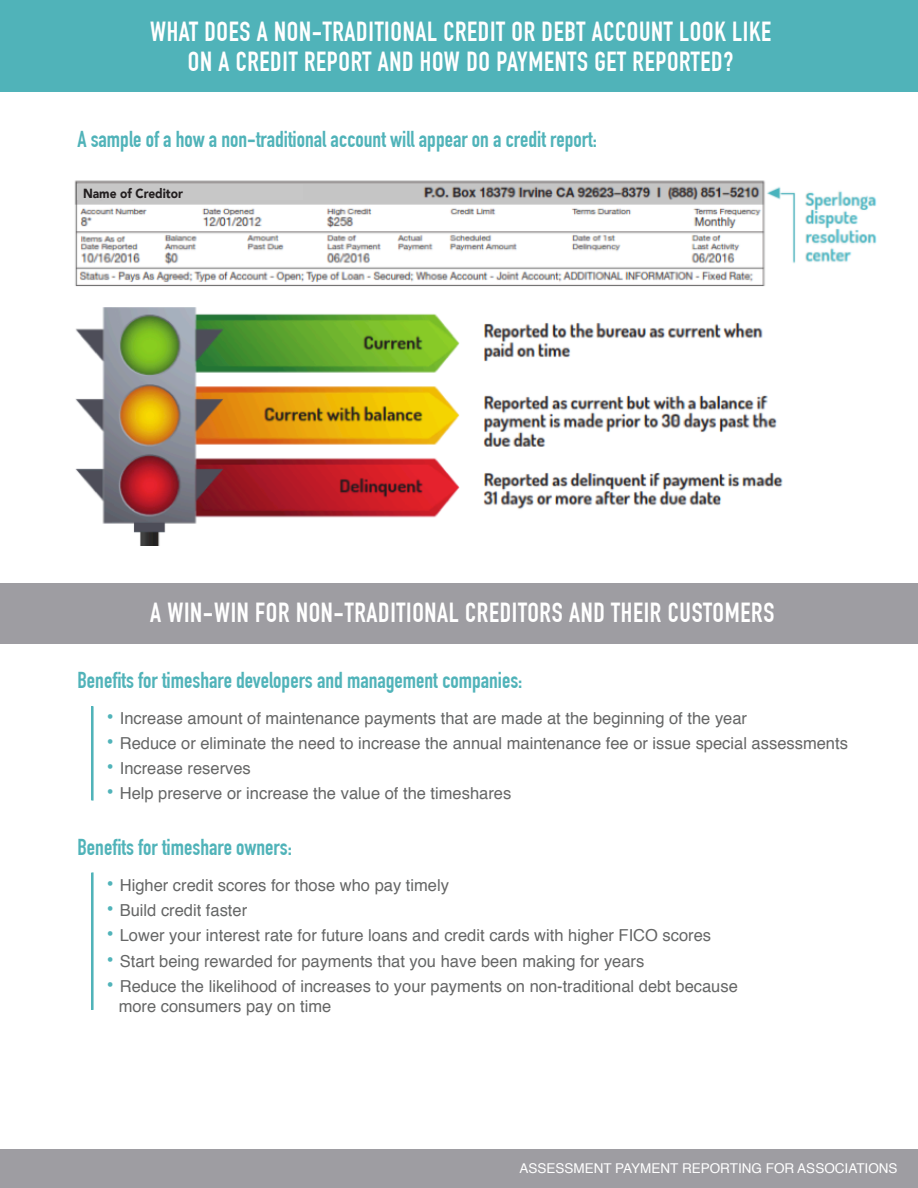
<style>
.page{position:relative;width:918px;height:1188px;background:#fff}
.page>*{position:absolute;margin:0;border:0;box-sizing:border-box;transform-origin:0 0}
.t1{font:700 27px/30px "DIN Condensed";letter-spacing:.025em;color:#fff;text-align:center}
.t2{font:700 22.5px "DIN Condensed";color:#50b3b9}
.t3{font:16.5px/19.8px "Helvetica";color:#656666}
.t4{font:13.5px "Helvetica";color:#fff}
.t5{font:900 13.2px "Avenir";color:#231f20;scale:.91 1}
.s1{font-size:21px;color:#50b3b9}
</style>
<div class="page">
<div style="left:0;top:0;width:918px;height:92px;background:#50b3b9"></div>
<img style="left:74px;top:180px;width:803px;height:366px">
<div style="left:0;top:583px;width:918px;height:61px;background:#9e9da2"></div>
<div style="left:91px;top:706px;width:3px;height:95px;border:1px solid #50b3b9"></div>
<div style="left:91px;top:872px;width:3px;height:138px;border:1px solid #50b3b9"></div>
<div style="left:0;top:1150px;width:918px;height:38px;background:#9e9da2"></div>
<div style="left:77px;top:184px;width:226px;height:16px;background:#c7c7c7"></div>
<p class="t1" style="left:150px;top:16px;width:623px">WHAT DOES A NON-TRADITIONAL CREDIT OR DEBT ACCOUNT LOOK LIKE<br>ON A CREDIT REPORT AND HOW DO PAYMENTS GET REPORTED?</p>
<p class="t2" style="left:77px;top:126px;width:521px">A sample of a how a non-traditional account will appear on a credit report:</p>
<p class="t5" style="left:83px;top:182px;width:111px">Name of Creditor</p>
<p class="t1" style="left:150px;top:598px;width:626px">A WIN-WIN FOR NON-TRADITIONAL CREDITORS AND THEIR CUSTOMERS</p>
<p class="t2" style="left:77px;top:667px;width:447px">Benefits for timeshare developers and management companies:</p>
<p class="t3" style="left:107px;top:708px;width:642px"><span class="s1">•</span> Increase amount of maintenance payments that are made at the beginning of the year</p>
<p class="t3" style="left:107px;top:734px;width:743px"><span class="s1">•</span> Reduce or eliminate the need to increase the annual maintenance fee or issue special assessments</p>
<p class="t3" style="left:107px;top:759px;width:146px"><span class="s1">•</span> Increase reserves</p>
<p class="t3" style="left:107px;top:784px;width:406px"><span class="s1">•</span> Help preserve or increase the value of the timeshares</p>
<p class="t2" style="left:77px;top:834px;width:216px">Benefits for timeshare owners:</p>
<p class="t3" style="left:107px;top:876px;width:344px"><span class="s1">•</span> Higher credit scores for those who pay timely</p>
<p class="t3" style="left:107px;top:901px;width:142px"><span class="s1">•</span> Build credit faster</p>
<p class="t3" style="left:107px;top:926px;width:606px"><span class="s1">•</span> Lower your interest rate for future loans and credit cards with higher FICO scores</p>
<p class="t3" style="left:107px;top:951px;width:539px"><span class="s1">•</span> Start being rewarded for payments that you have been making for years</p>
<p class="t3" style="left:119px;top:977px;width:621px;text-indent:-12px"><span class="s1">•</span> Reduce the likelihood of increases to your payments on non-traditional debt because more consumers pay on time</p>
<p class="t4" style="left:519px;top:1158px;width:380px">ASSESSMENT PAYMENT REPORTING FOR ASSOCIATIONS</p>
</div>
